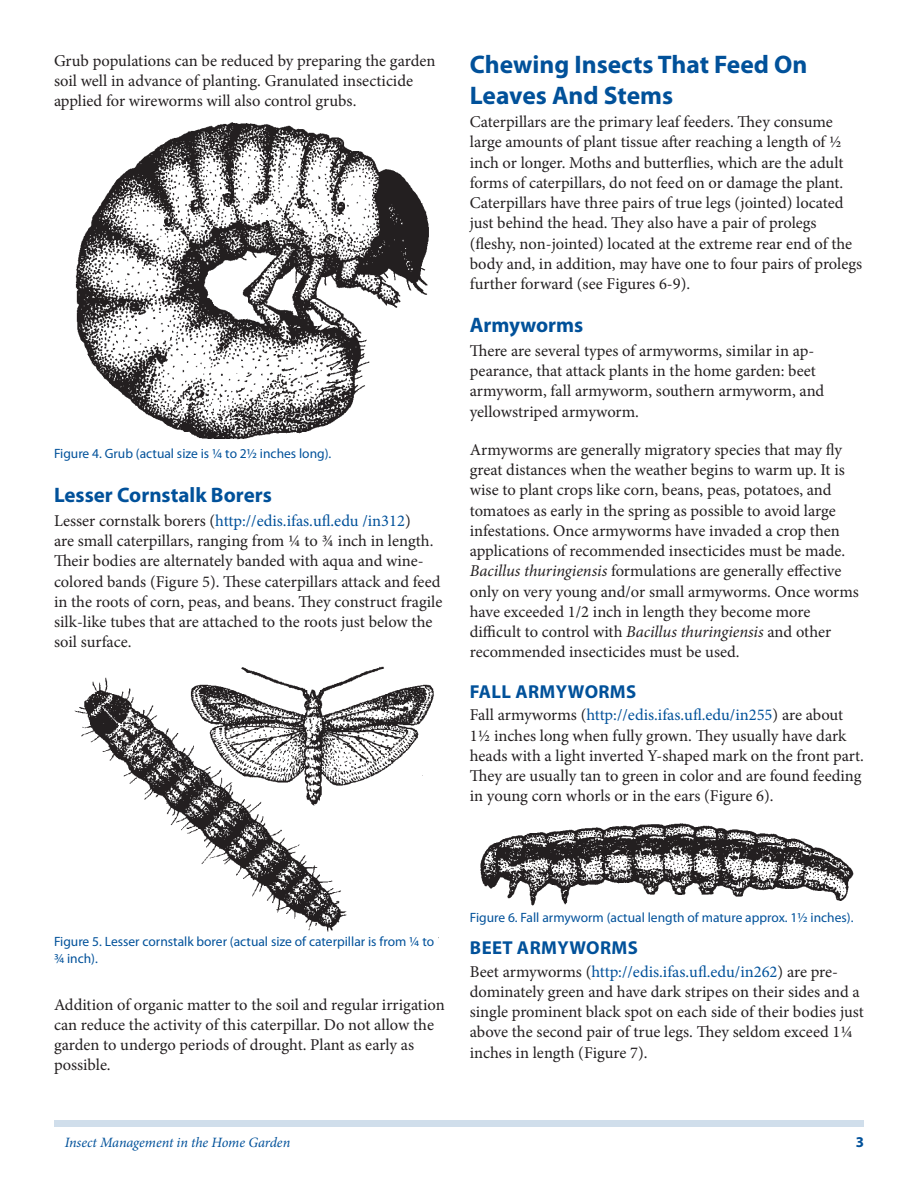
<style>
.page{position:relative;width:918px;height:1188px;background:#fff}
.page>*{position:absolute;margin:0;border:0;box-sizing:border-box;transform-origin:0 0}
.SectionHeading0{font:700 25.5px/30.6px "Myriad Pro";color:#01519a}
.SectionHeading1{font:700 21px "Myriad Pro";color:#01519a}
.SectionHeading2{font:700 18.75px "Myriad Pro";letter-spacing:.02em;color:#01519a}
.Paragraph{font:16.5px/20.2px "Minion Pro";color:#231f20}
.t1{font:700 15px "Myriad Pro";color:#01519a}
.RunningTitleItalics{font:italic 14.25px "Minion Pro";letter-spacing:-.005em;color:#01519a}
.FigureCaption{font:13.5px/16.5px "Myriad Pro";color:#01519a}
.s1{color:#01519a}
.s2{font-style:italic}
</style>
<div class="page">
<div style="left:54px;top:1120px;width:810px;height:7px;background:#d0deeb"></div>
<img style="left:75px;top:122px;width:354px;height:318px">
<img style="left:74px;top:666px;width:365px;height:273px">
<img style="left:480px;top:823px;width:374px;height:83px">
<p class="Paragraph" style="left:54px;top:51px;width:383px">Grub populations can be reduced by preparing the garden soil well in advance of planting. Granulated insecticide applied for wireworms will also control grubs.</p>
<p class="FigureCaption" style="left:54px;top:445px;width:279px">Figure 4. Grub (actual size is ¼ to 2½ inches long).</p>
<p class="SectionHeading1" style="left:54px;top:482px;width:219px">Lesser Cornstalk Borers</p>
<p class="Paragraph" style="left:54px;top:511px;width:390px">Lesser cornstalk borers (<span class="s1">http://edis.ifas.ufl.edu /in312</span>)<br>are small caterpillars, ranging from ¼ to ¾ inch in length.<br>Their bodies are alternately banded with aqua and wine&shy;colored bands (Figure 5). These caterpillars attack and feed in the roots of corn, peas, and beans. They construct fragile silk-like tubes that are attached to the roots just below the soil surface.</p>
<p class="SectionHeading0" style="left:470px;top:48px;width:339px">Chewing Insects That Feed On<br>Leaves And Stems</p>
<p class="Paragraph" style="left:470px;top:112px;width:394px">Caterpillars are the primary leaf feeders. They consume large amounts of plant tissue after reaching a length of ½ inch or longer. Moths and butterflies, which are the adult forms of caterpillars, do not feed on or damage the plant.<br>Caterpillars have three pairs of true legs (jointed) located just behind the head. They also have a pair of prolegs (fleshy, non-jointed) located at the extreme rear end of the body and, in addition, may have one to four pairs of prolegs further forward (see Figures 6-9).</p>
<p class="SectionHeading1" style="left:470px;top:312px;width:115px">Armyworms</p>
<p class="Paragraph" style="left:470px;top:341px;width:356px">There are several types of armyworms, similar in ap&shy;pearance, that attack plants in the home garden: beet armyworm, fall armyworm, southern armyworm, and yellowstriped armyworm.</p>
<p class="Paragraph" style="left:470px;top:440px;width:391px">Armyworms are generally migratory species that may fly great distances when the weather begins to warm up. It is wise to plant crops like corn, beans, peas, potatoes, and tomatoes as early in the spring as possible to avoid large infestations. Once armyworms have invaded a crop then applications of recommended insecticides must be made.<br><span class="s2">Bacillus thuringiensis</span> formulations are generally effective only on very young and/or small armyworms. Once worms have exceeded 1/2 inch in length they become more difficult to control with <span class="s2">Bacillus thuringiensis</span> and other recommended insecticides must be used.</p>
<p class="SectionHeading2" style="left:470px;top:679px;width:168px">FALL ARMYWORMS</p>
<p class="Paragraph" style="left:470px;top:705px;width:396px">Fall armyworms (<span class="s1">http://edis.ifas.ufl.edu/in255</span>) are about 1½ inches long when fully grown. They usually have dark heads with a light inverted Y-shaped mark on the front part.<br>They are usually tan to green in color and are found feeding in young corn whorls or in the ears (Figure 6).</p>
<p class="FigureCaption" style="left:54px;top:933px;width:382px">Figure 5. Lesser cornstalk borer (actual size of caterpillar is from ¼ to ¾ inch).</p>
<p class="Paragraph" style="left:54px;top:994px;width:392px">Addition of organic matter to the soil and regular irrigation can reduce the activity of this caterpillar. Do not allow the garden to undergo periods of drought. Plant as early as possible.</p>
<p class="FigureCaption" style="left:470px;top:909px;width:385px">Figure 6. Fall armyworm (actual length of mature approx. 1½ inches).</p>
<p class="SectionHeading2" style="left:470px;top:936px;width:169px">BEET ARMYWORMS</p>
<p class="Paragraph" style="left:470px;top:961px;width:395px">Beet armyworms (<span class="s1">http://edis.ifas.ufl.edu/in262</span>) are pre&shy;dominately green and have dark stripes on their sides and a single prominent black spot on each side of their bodies just above the second pair of true legs. They seldom exceed 1¼ inches in length (Figure 7).</p>
<p class="RunningTitleItalics" style="left:65px;top:1133px;width:227px">Insect Management in the Home Garden</p>
<p class="t1" style="left:856px;top:1133px;width:10px">3</p>
</div>
